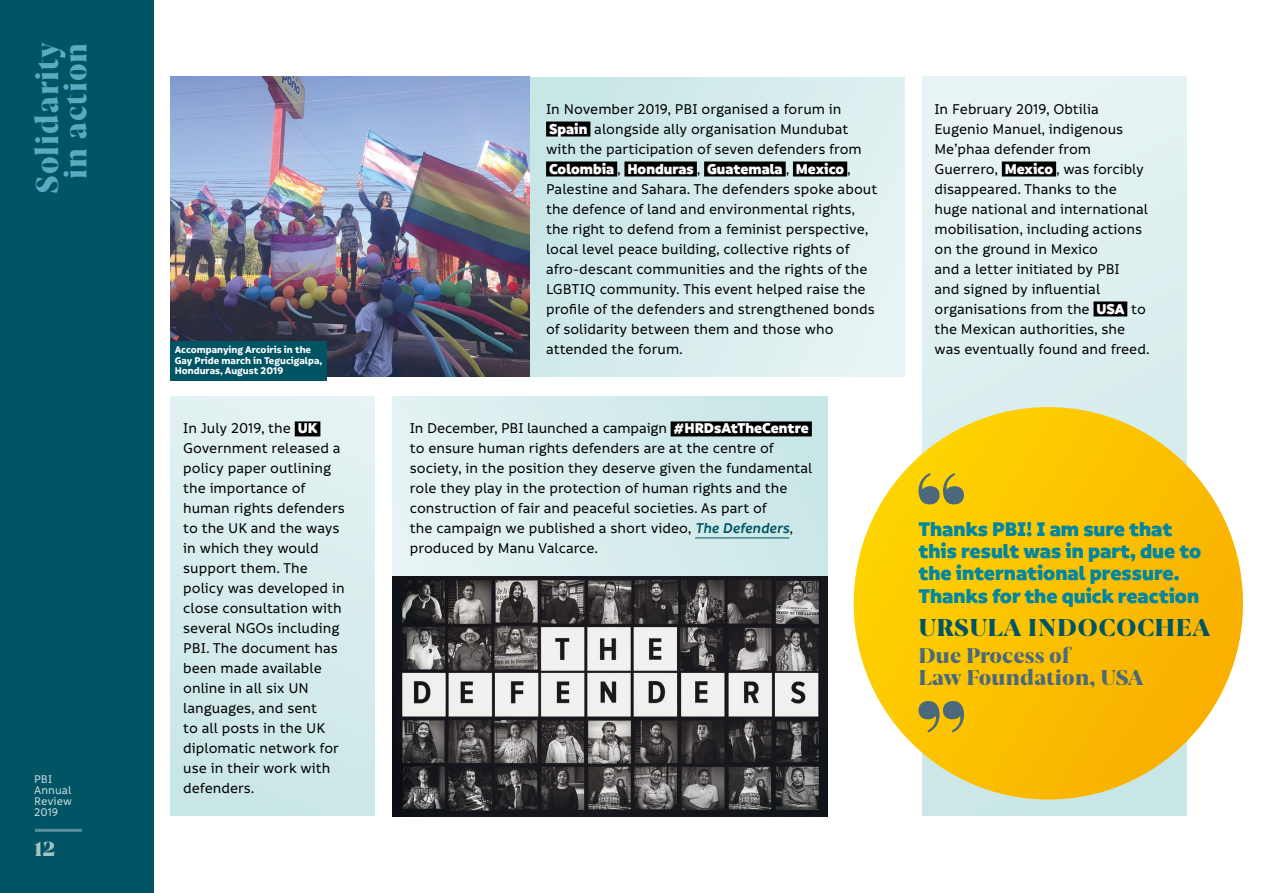
<style>
.page{position:relative;width:1263px;height:893px;background:#fff}
.page>*{position:absolute;margin:0;border:0;box-sizing:border-box;transform-origin:0 0}
.t1{font:900 30px/28.5px "Joane";letter-spacing:.04em;color:#58acc2;text-align:center;scale:.95 1}
.t2{font:900 23.25px "Joane";letter-spacing:.03em;color:#005464}
.t3{font:900 21.3px/22.4px "Informative";color:#0086a1}
.t4{font:900 20.4px/21.9px "Joane";letter-spacing:.01em;color:#4b697a}
.t5{font:900 19.5px "Joane";color:#fff}
.t6{font:500 15.3px/20px "Informative";color:#000}
.t7{font:500 12px/11.2px "Informative";letter-spacing:.01em;color:#fff}
.t8{font:700 10.5px/10.5px "Informative";color:#fff}
.s1{font-weight:900;color:#fff}
.s2{font-weight:600;font-style:italic;color:#005464}
</style>
<div class="page">
<div style="left:0;top:0;width:153px;height:893px;background:#005464"></div>
<svg style="left:922px;top:77px;width:264px;height:739px;background:#deefef"></svg>
<div style="left:854px;top:407px;width:389px;height:392px;background:linear-gradient(to right,#fed200,#f9b100);border-radius:50%"></div>
<div style="left:529px;top:77px;width:376px;height:299px;background:linear-gradient(to right,#c8e5e5,#e5f2f3)"></div>
<div style="left:392px;top:396px;width:436px;height:237px;background:linear-gradient(to right,#e6f3f4,#c8e5e5)"></div>
<div style="left:170px;top:396px;width:205px;height:420px;background:linear-gradient(to right,#d4ebeb,#d9edee)"></div>
<svg style="left:918px;top:473px;width:46px;height:31px"></svg>
<svg style="left:918px;top:701px;width:46px;height:31px"></svg>
<div style="left:546px;top:122px;width:44px;height:15px;background:#000"></div>
<div style="left:546px;top:162px;width:71px;height:15px;background:#000"></div>
<div style="left:624px;top:162px;width:73px;height:15px;background:#000"></div>
<div style="left:704px;top:162px;width:82px;height:15px;background:#000"></div>
<div style="left:793px;top:162px;width:54px;height:15px;background:#000"></div>
<div style="left:295px;top:421px;width:25px;height:15px;background:#000"></div>
<div style="left:671px;top:421px;width:141px;height:15px;background:#000"></div>
<hr style="left:695px;top:538px;width:94px;height:1px;background:#005464">
<img style="left:170px;top:77px;width:359px;height:299px">
<img style="left:392px;top:576px;width:436px;height:240px">
<div style="left:1002px;top:162px;width:54px;height:15px;background:#000"></div>
<div style="left:1093px;top:301px;width:34px;height:15px;background:#000"></div>
<div style="left:170px;top:341px;width:157px;height:40px;background:#005464"></div>
<hr style="left:35px;top:829px;width:47px;height:3px;background:#fff">
<h1 class="t1" style="left:32px;top:194px;width:161px;rotate:-90deg">Solidarity in action</h1>
<p class="t7" style="left:34px;top:773px;width:40px">PBI<br>Annual<br>Review<br>2019</p>
<p class="t5" style="left:34px;top:835px;width:23px">12</p>
<p class="t6" style="left:546px;top:99px;width:333px">In November 2019, PBI organised a forum in <span class="s1">Spain</span> alongside ally organisation Mundubat with the participation of seven defenders from <span class="s1">Colombia</span> , <span class="s1">Honduras</span> , <span class="s1">Guatemala</span> , <span class="s1">Mexico</span> , Palestine and Sahara. The defenders spoke about the defence of land and environmental rights, the right to defend from a feminist perspective, local level peace building, collective rights of afro-descant communities and the rights of the LGBTIQ community. This event helped raise the profile of the defenders and strengthened bonds of solidarity between them and those who attended the forum.</p>
<p class="t6" style="left:934px;top:99px;width:215px">In February 2019, Obtilia<br>Eugenio Manuel, indigenous<br>Me’phaa defender from<br>Guerrero, <span class="s1">Mexico</span> , was forcibly disappeared. Thanks to the huge national and international mobilisation, including actions on the ground in Mexico<br>and a letter initiated by PBI and signed by influential organisations from the <span class="s1">USA</span> to the Mexican authorities, she</p>
<p class="t8" style="left:175px;top:345px;width:138px">Accompanying Arcoiris in the</p>
<p class="t6" style="left:934px;top:339px;width:217px">was eventually found and freed.</p>
<p class="t8" style="left:175px;top:356px;width:149px">Gay Pride march in Tegucigalpa,<br>Honduras, August 2019</p>
<p class="t6" style="left:183px;top:419px;width:163px">In July 2019, the <span class="s1">UK<br></span>Government released a policy paper outlining the importance of human rights defenders to the UK and the ways in which they would support them. The policy was developed in close consultation with several NGOs including<br>PBI. The document has been made available online in all six UN languages, and sent<br>to all posts in the UK diplomatic network for use in their work with defenders.</p>
<p class="t6" style="left:410px;top:419px;width:404px">In December, PBI launched a campaign <span class="s1">#HRDsAtTheCentre </span>to ensure human rights defenders are at the centre of society, in the position they deserve given the fundamental role they play in the protection of human rights and the construction of fair and peaceful societies. As part of<br>the campaign we published a short video, <span class="s2">The Defenders</span>, produced by Manu Valcarce.</p>
<h3 class="t3" style="left:918px;top:518px;width:284px">Thanks PBI! I am sure that this result was in part, due to the international pressure.<br>Thanks for the quick reaction</h3>
<h2 class="t2" style="left:918px;top:611px;width:293px">URSULA INDOCOCHEA</h2>
<h3 class="t4" style="left:918px;top:644px;width:226px">Due Process of<br>Law Foundation, USA</h3>
</div>
